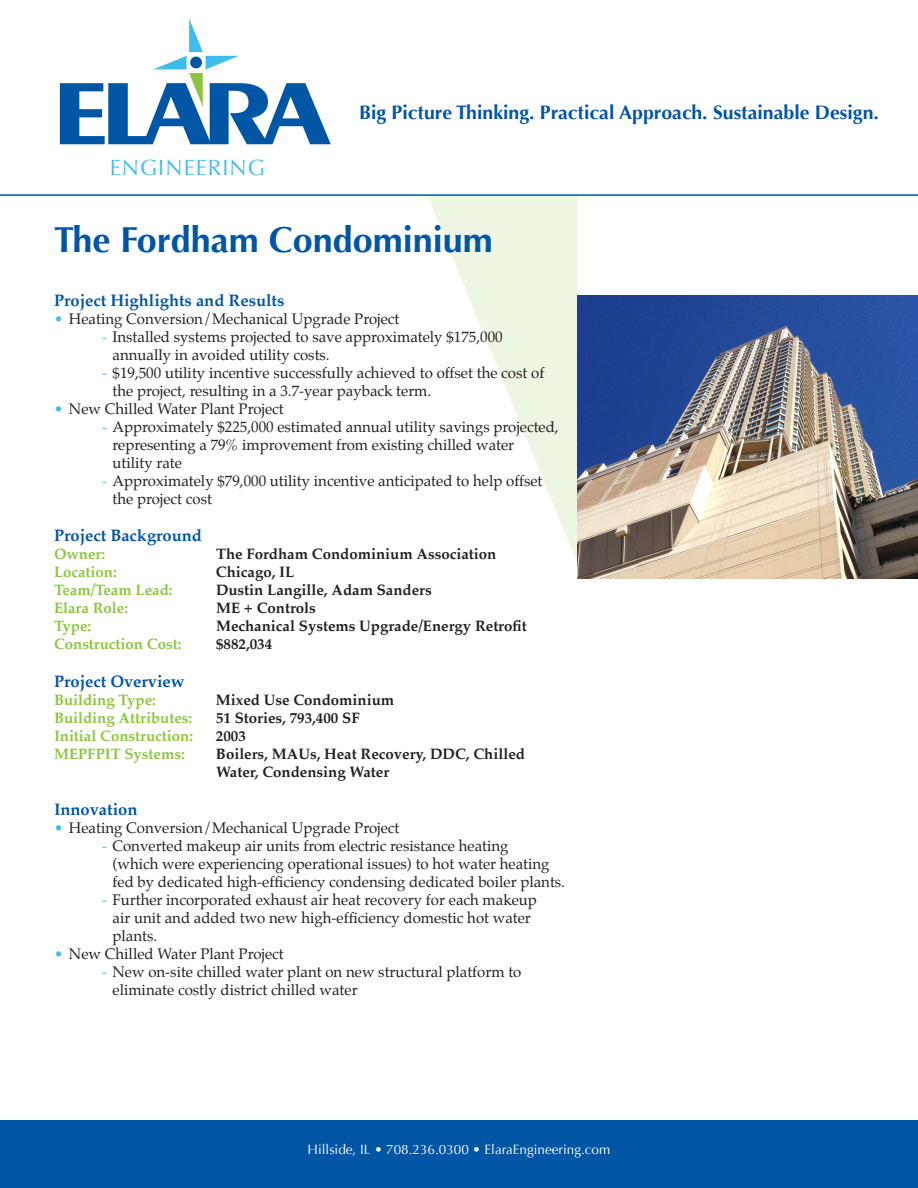
<style>
.page{position:relative;width:918px;height:1188px;background:#fff}
.page>*{position:absolute;margin:0;border:0;box-sizing:border-box;transform-origin:0 0}
.t1{font:700 36px "Optima";color:#0155a5}
.t2{font:22.05px "Optima";letter-spacing:.05em;color:#3ebcec}
.t3{font:700 19.5px "Optima";color:#0155a5}
.t4{font:700 16.5px "Palatino";color:#0155a5}
.t5{font:15px/18px "Palatino";color:#231f20}
.t6{font:700 15px/18px "Palatino";color:#231f20}
.t7{font:700 15px "Palatino";color:#8bc63e}
.t8{font:13.5px "Optima";color:#fff}
.s1{color:#3ebcec}
</style>
<div class="page">
<svg style="left:428px;top:196px;width:150px;height:368px;fill:#f1f8e8"></svg>
<svg style="left:60px;top:19px;width:271px;height:125px"></svg>
<div style="left:0;top:1120px;width:918px;height:68px;background:#0155a5"></div>
<hr style="left:0;top:194px;width:918px;height:2px;background:#0155a5">
<img style="left:578px;top:295px;width:340px;height:284px">
<p class="t2" style="left:110px;top:154px;width:157px">ENGINEERING</p>
<p class="t3" style="left:359px;top:101px;width:521px">Big Picture Thinking. Practical Approach. Sustainable Design.</p>
<p class="t1" style="left:54px;top:219px;width:440px">The Fordham Condominium</p>
<p class="t4" style="left:54px;top:286px;width:232px">Project Highlights and Results</p>
<p class="t5" style="left:54px;top:309px;width:347px"><span class="s1">•</span> Heating Conversion/Mechanical Upgrade Project</p>
<p class="t5" style="left:112px;top:327px;width:392px;text-indent:-10px"><span class="s1">-</span> Installed systems projected to save approximately $175,000 annually in avoided utility costs.</p>
<p class="t5" style="left:112px;top:363px;width:433px;text-indent:-10px"><span class="s1">-</span> $19,500 utility incentive successfully achieved to offset the cost of the project, resulting in a 3.7-year payback term.</p>
<p class="t5" style="left:54px;top:399px;width:231px"><span class="s1">•</span> New Chilled Water Plant Project</p>
<p class="t5" style="left:112px;top:417px;width:448px;text-indent:-10px"><span class="s1">-</span> Approximately $225,000 estimated annual utility savings projected, representing a 79% improvement from existing chilled water<br>utility rate</p>
<p class="t5" style="left:112px;top:471px;width:432px;text-indent:-10px"><span class="s1">-</span> Approximately $79,000 utility incentive anticipated to help offset the project cost</p>
<p class="t4" style="left:54px;top:522px;width:150px">Project Background</p>
<p class="t7" style="left:54px;top:541px;width:53px">Owner:</p>
<p class="t6" style="left:216px;top:545px;width:282px">The Fordham Condominium Association</p>
<p class="t7" style="left:54px;top:559px;width:64px">Location:</p>
<p class="t6" style="left:216px;top:563px;width:80px">Chicago, IL</p>
<p class="t7" style="left:54px;top:577px;width:120px">Team/Team Lead:</p>
<p class="t6" style="left:216px;top:581px;width:217px">Dustin Langille, Adam Sanders</p>
<p class="t7" style="left:54px;top:595px;width:76px">Elara Role:</p>
<p class="t6" style="left:216px;top:599px;width:101px">ME + Controls</p>
<p class="t7" style="left:54px;top:613px;width:39px">Type:</p>
<p class="t6" style="left:216px;top:617px;width:312px">Mechanical Systems Upgrade/Energy Retrofit</p>
<p class="t7" style="left:54px;top:631px;width:129px">Construction Cost:</p>
<p class="t6" style="left:216px;top:635px;width:58px">$882,034</p>
<p class="t4" style="left:54px;top:667px;width:132px">Project Overview</p>
<p class="t7" style="left:54px;top:687px;width:103px">Building Type:</p>
<p class="t6" style="left:216px;top:691px;width:180px">Mixed Use Condominium</p>
<p class="t7" style="left:54px;top:705px;width:140px">Building Attributes:</p>
<p class="t6" style="left:216px;top:709px;width:145px">51 Stories, 793,400 SF</p>
<p class="t7" style="left:54px;top:723px;width:141px">Initial Construction:</p>
<p class="t6" style="left:216px;top:727px;width:31px">2003</p>
<p class="t7" style="left:54px;top:741px;width:132px">MEPFPIT Systems:</p>
<p class="t6" style="left:216px;top:745px;width:311px">Boilers, MAUs, Heat Recovery, DDC, Chilled<br>Water, Condensing Water</p>
<p class="t4" style="left:54px;top:795px;width:85px">Innovation</p>
<p class="t5" style="left:54px;top:819px;width:347px"><span class="s1">•</span> Heating Conversion/Mechanical Upgrade Project</p>
<p class="t5" style="left:112px;top:837px;width:454px;text-indent:-10px"><span class="s1">-</span> Converted makeup air units from electric resistance heating<br>(which were experiencing operational issues) to hot water heating fed by dedicated high-efficiency condensing dedicated boiler plants.</p>
<p class="t5" style="left:112px;top:891px;width:426px;text-indent:-10px"><span class="s1">-</span> Further incorporated exhaust air heat recovery for each makeup air unit and added two new high-efficiency domestic hot water plants.</p>
<p class="t5" style="left:54px;top:945px;width:231px"><span class="s1">•</span> New Chilled Water Plant Project</p>
<p class="t5" style="left:112px;top:963px;width:411px;text-indent:-10px"><span class="s1">-</span> New on-site chilled water plant on new structural platform to eliminate costly district chilled water</p>
<p class="t8" style="left:308px;top:1142px;width:304px">Hillside, IL • 708.236.0300 • ElaraEngineering.com</p>
</div>
